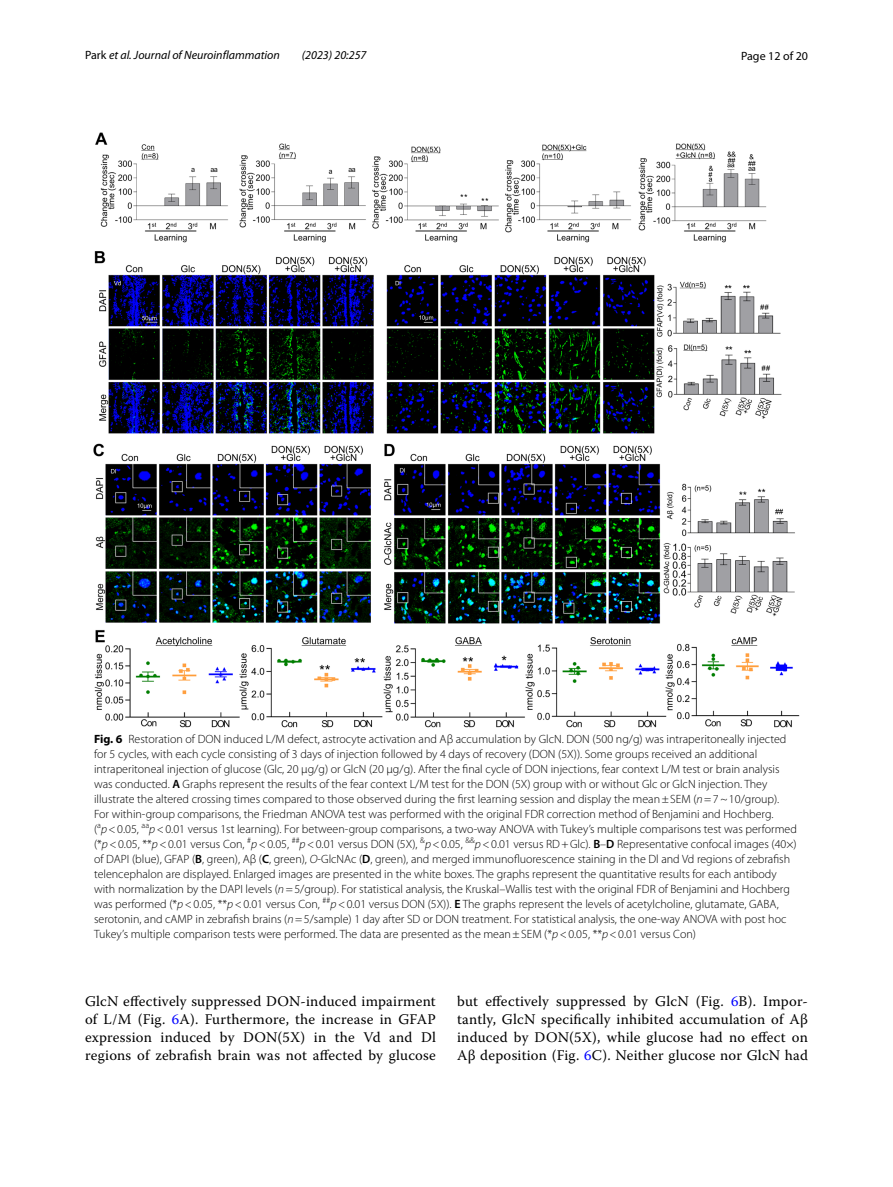
<style>
.page{position:relative;width:893px;height:1187px;background:#fff}
.page>*{position:absolute;margin:0;border:0;box-sizing:border-box;transform-origin:0 0}
.t1{font:14.7px/18px "Warnock Pro";letter-spacing:.015em;color:#000;text-align:justify}
.t2{font:300 12px/15px "Myriad Pro";color:#000}
.t3{font:italic 12px "Myriad Pro";color:#000}
.t4{font:12px "Myriad Pro";color:#000}
.s1{font-style:normal}
.s2{font-weight:700}
.s3{font-weight:600}
.s4{font-style:italic}
.s5{color:#00f}
</style>
<div class="page">
<img style="left:94px;top:133px;width:705px;height:594px">
<p class="t3" style="left:85px;top:48px;width:196px"><span class="s1">Park</span> et al. Journal of Neuroinflammation</p>
<p class="t3" style="left:302px;top:48px;width:66px">(2023) 20:257</p>
<p class="t4" style="left:741px;top:48px;width:68px">Page 12 of 20</p>
<p class="t2" style="left:94px;top:731px;width:704px"><span class="s2">Fig. 6</span> Restoration of DON induced L/M defect, astrocyte activation and Aβ accumulation by GlcN. DON (500 ng/g) was intraperitoneally injected for 5 cycles, with each cycle consisting of 3 days of injection followed by 4 days of recovery (DON (5X)). Some groups received an additional intraperitoneal injection of glucose (Glc, 20 μg/g) or GlcN (20 μg/g). After the final cycle of DON injections, fear context L/M test or brain analysis was conducted. <span class="s3">A</span> Graphs represent the results of the fear context L/M test for the DON (5X) group with or without Glc or GlcN injection. They illustrate the altered crossing times compared to those observed during the first learning session and display the mean±SEM (<span class="s4">n</span>=7~10/group).<br>For within-group comparisons, the Friedman ANOVA test was performed with the original FDR correction method of Benjamini and Hochberg. (<sup>a</sup><span class="s4">p</span>&lt;0.05, <sup>aa</sup><span class="s4">p</span>&lt;0.01 versus 1st learning). For between-group comparisons, a two-way ANOVA with Tukey’s multiple comparisons test was performed (*<span class="s4">p</span>&lt;0.05, **<span class="s4">p</span>&lt;0.01 versus Con, <sup>#</sup><span class="s4">p</span>&lt;0.05, <sup>##</sup><span class="s4">p</span>&lt;0.01 versus DON (5X), <sup>&amp;</sup><span class="s4">p</span>&lt;0.05, <sup>&amp;&amp;</sup><span class="s4">p</span>&lt;0.01 versus RD+Glc). <span class="s3">B</span>–<span class="s3">D</span> Representative confocal images (40×) of DAPI (blue), GFAP (<span class="s3">B</span>, green), Aβ (<span class="s3">C</span>, green), <span class="s4">O</span>-GlcNAc (<span class="s3">D</span>, green), and merged immunofluorescence staining in the Dl and Vd regions of zebrafish telencephalon are displayed. Enlarged images are presented in the white boxes. The graphs represent the quantitative results for each antibody with normalization by the DAPI levels (<span class="s4">n</span>=5/group). For statistical analysis, the Kruskal–Wallis test with the original FDR of Benjamini and Hochberg was performed (*<span class="s4">p</span>&lt;0.05, **<span class="s4">p</span>&lt;0.01 versus Con, <sup>##</sup><span class="s4">p</span>&lt;0.01 versus DON (5X)). <span class="s3">E</span> The graphs represent the levels of acetylcholine, glutamate, GABA, serotonin, and cAMP in zebrafish brains (<span class="s4">n</span>=5/sample) 1 day after SD or DON treatment. For statistical analysis, the one-way ANOVA with post hoc Tukey’s multiple comparison tests were performed. The data are presented as the mean±SEM (*<span class="s4">p</span>&lt;0.05, **<span class="s4">p</span>&lt;0.01 versus Con)</p>
<p class="t1" style="left:85px;top:991px;width:352px">GlcN effectively suppressed DON-induced impairment of L/M (Fig. <span class="s5">6</span>A). Furthermore, the increase in GFAP expression induced by DON(5X) in the Vd and Dl regions of zebrafish brain was not affected by glucose</p>
<p class="t1" style="left:457px;top:991px;width:352px">but effectively suppressed by GlcN (Fig. <span class="s5">6</span>B). Impor&shy;tantly, GlcN specifically inhibited accumulation of Aβ induced by DON(5X), while glucose had no effect on Aβ deposition (Fig. <span class="s5">6</span>C). Neither glucose nor GlcN had</p>
</div>
